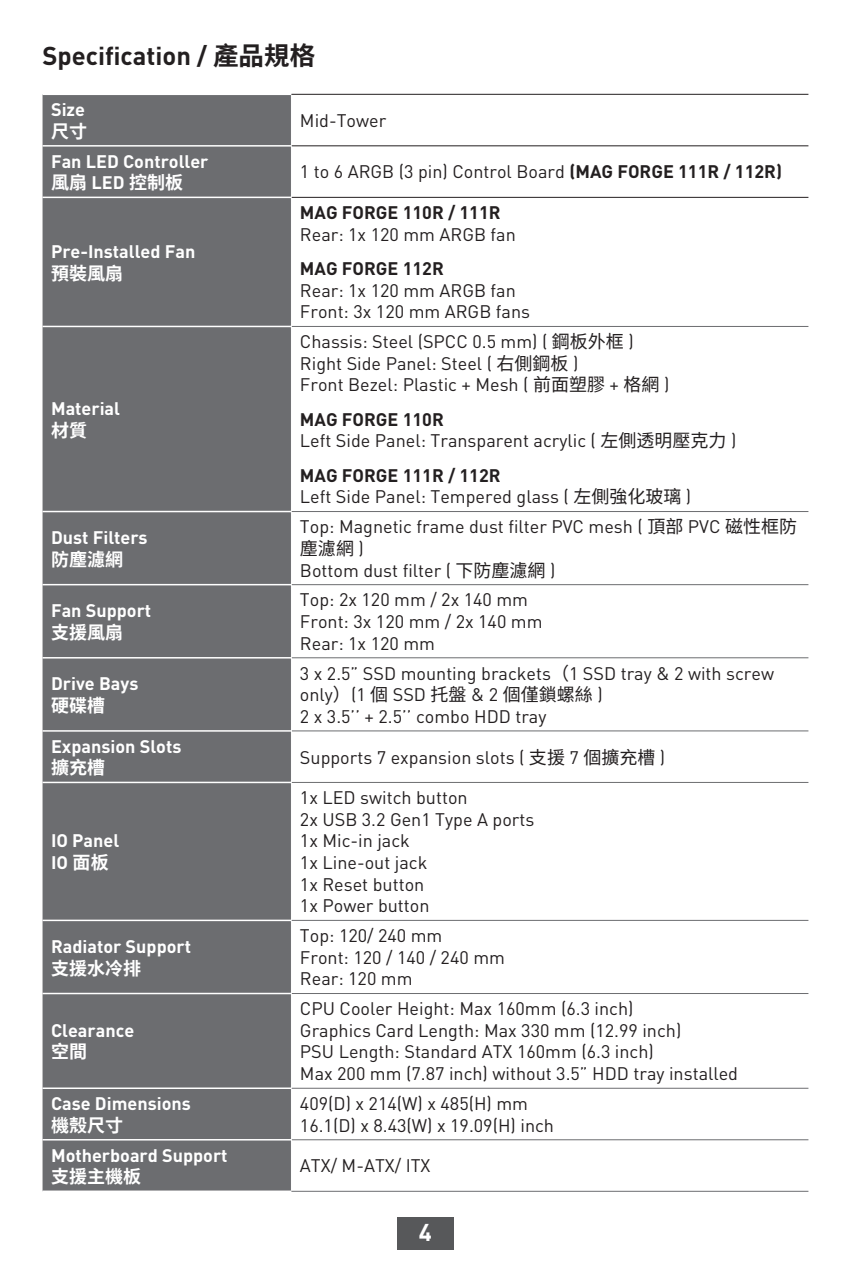
<style>
.page{position:relative;width:851px;height:1276px;background:#fff}
.page>*{position:absolute;margin:0;border:0;box-sizing:border-box;transform-origin:0 0}
.t1{font:700 25.5px "MSI Din Pro Noto CJK";color:#231f20}
.t2{font:700 24px "MSI Din Pro Noto CJK";color:#fff}
.t3{font:18px/21.6px "MSI Din Pro Noto CJK";color:#231f20}
.t4{font:700 18px/21.6px "MSI Din Pro Noto CJK";color:#fff}
.t5{font:700 18px "MSI Din Pro Noto CJK";color:#231f20}
.s1{font-weight:700}
</style>
<div class="page">
<div style="left:397px;top:1217px;width:56px;height:32px;background:#57585a"></div>
<div style="left:43px;top:95px;width:248px;height:1095px;background:#6c6d70"></div>
<hr style="left:43px;top:145px;width:248px;height:2px;background:#fff">
<hr style="left:43px;top:197px;width:248px;height:1px;background:#fff">
<hr style="left:43px;top:326px;width:248px;height:1px;background:#fff">
<hr style="left:43px;top:511px;width:248px;height:1px;background:#fff">
<hr style="left:43px;top:584px;width:248px;height:1px;background:#fff">
<hr style="left:43px;top:657px;width:248px;height:1px;background:#fff">
<hr style="left:43px;top:730px;width:248px;height:1px;background:#fff">
<hr style="left:43px;top:781px;width:248px;height:2px;background:#fff">
<hr style="left:43px;top:919px;width:248px;height:2px;background:#fff">
<hr style="left:43px;top:992px;width:248px;height:2px;background:#fff">
<hr style="left:43px;top:1087px;width:248px;height:2px;background:#fff">
<hr style="left:43px;top:1139px;width:248px;height:1px;background:#fff">
<hr style="left:292px;top:326px;width:516px;height:1px;background:#6c6d70">
<hr style="left:292px;top:584px;width:516px;height:1px;background:#6c6d70">
<hr style="left:292px;top:657px;width:516px;height:1px;background:#6c6d70">
<hr style="left:292px;top:730px;width:516px;height:1px;background:#6c6d70">
<hr style="left:292px;top:782px;width:516px;height:1px;background:#6c6d70">
<hr style="left:292px;top:993px;width:516px;height:1px;background:#6c6d70">
<hr style="left:292px;top:1139px;width:516px;height:1px;background:#6c6d70">
<hr style="left:291px;top:1190px;width:517px;height:1px;background:#6c6d70">
<hr style="left:292px;top:920px;width:516px;height:1px;background:#6c6d70">
<hr style="left:292px;top:511px;width:516px;height:1px;background:#6c6d70">
<hr style="left:292px;top:1087px;width:516px;height:1px;background:#6c6d70">
<hr style="left:291px;top:94px;width:517px;height:1px;background:#231f20">
<hr style="left:292px;top:145px;width:516px;height:1px;background:#231f20">
<hr style="left:292px;top:197px;width:516px;height:1px;background:#231f20">
<h1 class="t1" style="left:43px;top:41px;width:274px">Specification / 產品規格</h1>
<p class="t4" style="left:51px;top:99px;width:37px">Size尺寸</p>
<p class="t3" style="left:300px;top:110px;width:88px">Mid-Tower</p>
<p class="t4" style="left:51px;top:151px;width:159px">Fan LED Controller風扇 LED 控制板</p>
<p class="t3" style="left:300px;top:161px;width:483px">1 to 6 ARGB (3 pin) Control Board <span class="s1">(MAG FORGE 111R / 112R)</span></p>
<p class="t4" style="left:51px;top:241px;width:146px">Pre-Installed Fan預裝風扇</p>
<p class="t4" style="left:51px;top:398px;width:71px">Material材質</p>
<p class="t4" style="left:51px;top:527px;width:98px">Dust Filters防塵濾網</p>
<p class="t4" style="left:51px;top:600px;width:102px">Fan Support支援風扇</p>
<p class="t4" style="left:51px;top:673px;width:89px">Drive Bays硬碟槽</p>
<p class="t5" style="left:300px;top:202px;width:202px">MAG FORGE 110R / 111R</p>
<p class="t3" style="left:300px;top:224px;width:217px">Rear: 1x 120 mm ARGB fan</p>
<p class="t5" style="left:300px;top:258px;width:145px">MAG FORGE 112R</p>
<p class="t3" style="left:300px;top:280px;width:231px">Rear: 1x 120 mm ARGB fan<br>Front: 3x 120 mm ARGB fans</p>
<p class="t3" style="left:300px;top:331px;width:371px">Chassis: Steel (SPCC 0.5 mm) ( 鋼板外框 )<br>Right Side Panel: Steel ( 右側鋼板 )<br>Front Bezel: Plastic + Mesh ( 前面塑膠 + 格網 )</p>
<p class="t5" style="left:300px;top:409px;width:145px">MAG FORGE 110R</p>
<p class="t3" style="left:300px;top:430px;width:438px">Left Side Panel: Transparent acrylic ( 左側透明壓克力 )</p>
<p class="t5" style="left:300px;top:465px;width:202px">MAG FORGE 111R / 112R</p>
<p class="t3" style="left:300px;top:486px;width:393px">Left Side Panel: Tempered glass ( 左側強化玻璃 )</p>
<p class="t3" style="left:300px;top:516px;width:498px">Top: Magnetic frame dust filter PVC mesh ( 頂部 PVC 磁性框防塵濾網 )<br>Bottom dust filter ( 下防塵濾網 )</p>
<p class="t3" style="left:300px;top:589px;width:244px">Top: 2x 120 mm / 2x 140 mm<br>Front: 3x 120 mm / 2x 140 mm<br>Rear: 1x 120 mm</p>
<p class="t3" style="left:300px;top:662px;width:475px">3 x 2.5” SSD mounting brackets（1 SSD tray &amp; 2 with screw only）(1 個 SSD 托盤 &amp; 2 個僅鎖螺絲 )<br>2 x 3.5’’ + 2.5’’ combo HDD tray</p>
<p class="t4" style="left:51px;top:735px;width:132px">Expansion Slots擴充槽</p>
<p class="t3" style="left:300px;top:746px;width:367px">Supports 7 expansion slots ( 支援 7 個擴充槽 )</p>
<p class="t4" style="left:51px;top:830px;width:70px">IO Panel<br>IO 面板</p>
<p class="t4" style="left:51px;top:936px;width:141px">Radiator Support支援水冷排</p>
<p class="t4" style="left:51px;top:1020px;width:85px">Clearance空間</p>
<p class="t3" style="left:300px;top:787px;width:236px">1x LED switch button<br>2x USB 3.2 Gen1 Type A ports<br>1x Mic-in jack<br>1x Line-out jack<br>1x Reset button<br>1x Power button</p>
<p class="t3" style="left:300px;top:925px;width:206px">Top: 120/ 240 mm<br>Front: 120 / 140 / 240 mm<br>Rear: 120 mm</p>
<p class="t3" style="left:300px;top:998px;width:439px">CPU Cooler Height: Max 160mm (6.3 inch)<br>Graphics Card Length: Max 330 mm (12.99 inch)<br>PSU Length: Standard ATX 160mm (6.3 inch)<br>Max 200 mm (7.87 inch) without 3.5” HDD tray installed</p>
<p class="t4" style="left:51px;top:1093px;width:141px">Case Dimensions機殼尺寸</p>
<p class="t3" style="left:300px;top:1093px;width:255px">409(D) x 214(W) x 485(H) mm<br>16.1(D) x 8.43(W) x 19.09(H) inch</p>
<p class="t4" style="left:51px;top:1144px;width:178px">Motherboard Support支援主機板</p>
<p class="t3" style="left:300px;top:1155px;width:132px">ATX/ M-ATX/ ITX</p>
<h2 class="t2" style="left:419px;top:1219px;width:15px">4</h2>
</div>
